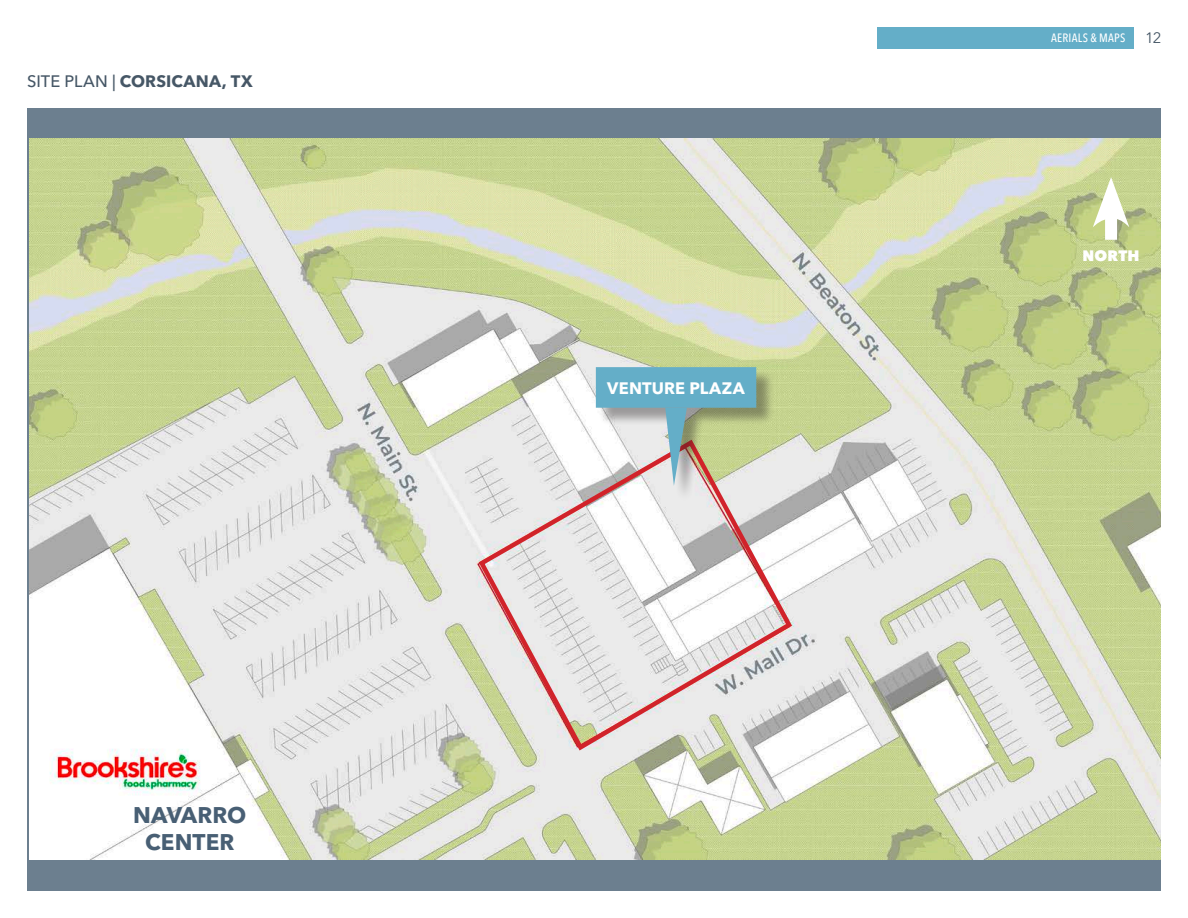
<style>
.page{position:relative;width:1188px;height:918px;background:#fff}
.page>*{position:absolute;margin:0;border:0;box-sizing:border-box;transform-origin:0 0}
.Master_Right_page{font:700 22.5px "Avenir Next LT Pro";color:#485f74}
.Page_title_upper_lef{font:700 16.5px "Avenir Next LT Pro";letter-spacing:.01em;color:#465766}
.APACHE_Master_left_p{font:700 16.5px "Avenir Next LT Pro";letter-spacing:.015em;color:#fff}
.t1{font:800 15px "Avenir Next LT Pro";letter-spacing:.01em;color:#fff}
.t2{font:15px "Avenir Next LT Pro";color:#465766}
.t3{font:500 condensed 12px "Avenir Next LT Pro";letter-spacing:.02em;color:#fff}
.s1{font-weight:500}
</style>
<div class="page">
<div style="left:877px;top:27px;width:257px;height:21px;background:#64aec8"></div>
<div style="left:27px;top:108px;width:1134px;height:783px;background:#6c7f8f"></div>
<img style="left:29px;top:139px;width:1132px;height:721px">
<div style="left:1105px;top:207px;width:12px;height:33px;background:#fff"></div>
<svg style="left:1093px;top:177px;width:36px;height:50px;background:#dce3be"></svg>
<svg style="left:476px;top:437px;width:319px;height:317px;background:#e5dedc"></svg>
<div style="left:598px;top:369px;width:177px;height:133px;background:#231f20;opacity:.4"></div>
<svg style="left:596px;top:367px;width:160px;height:119px;background:#a6bfbc"></svg>
<p class="Page_title_upper_lef" style="left:27px;top:71px;width:227px"><span class="s1">SITE PLAN |</span> CORSICANA, TX</p>
<p class="Master_Right_page" style="left:133px;top:801px;width:115px">NAVARRO</p>
<p class="Master_Right_page" style="left:145px;top:828px;width:91px">CENTER</p>
<p class="APACHE_Master_left_p" style="left:607px;top:378px;width:139px">VENTURE PLAZA</p>
<p class="t3" style="left:1051px;top:31px;width:76px">AERIALS &amp; MAPS</p>
<p class="t2" style="left:1145px;top:29px;width:18px">12</p>
<p class="t1" style="left:1083px;top:246px;width:58px">NORTH</p>
</div>
